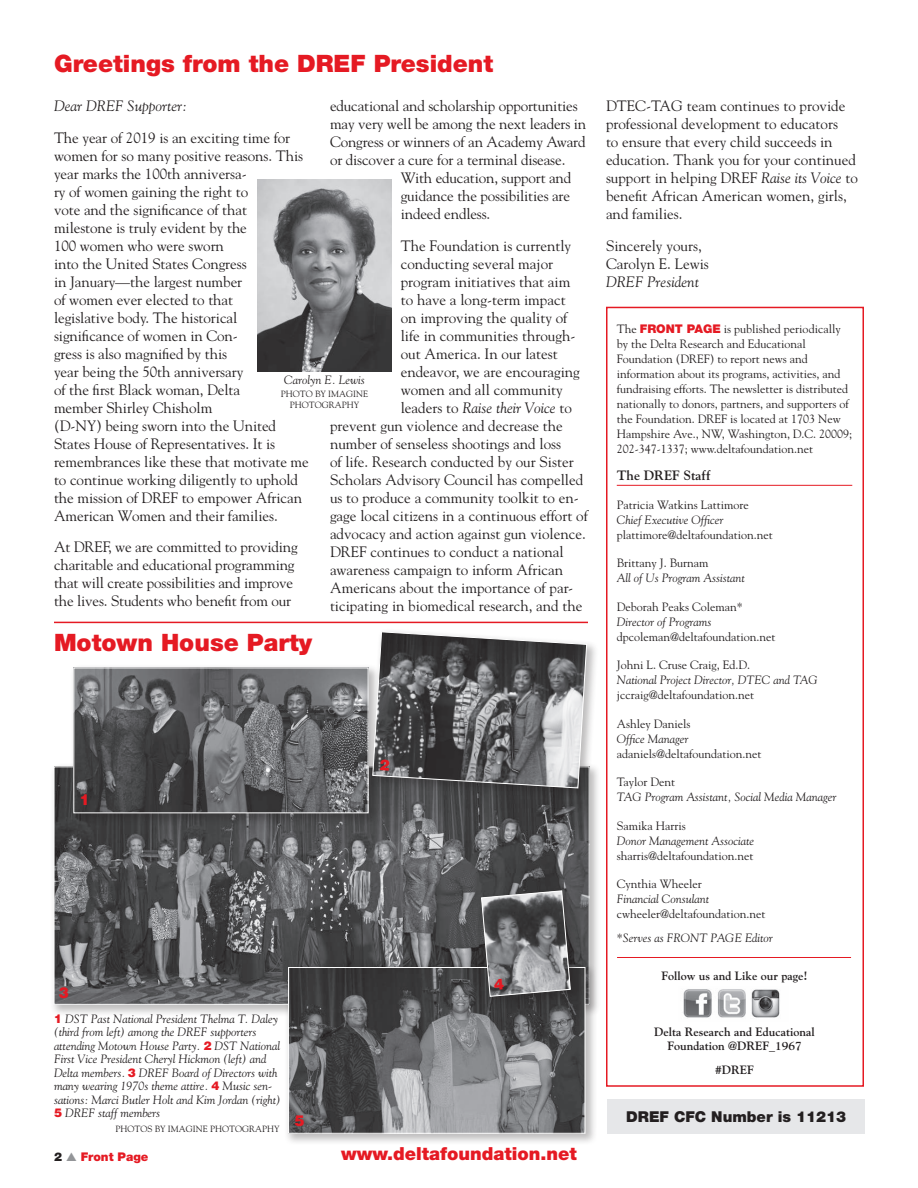
<style>
.page{position:relative;width:918px;height:1188px;background:#fff}
.page>*{position:absolute;margin:0;border:0;box-sizing:border-box;transform-origin:0 0}
.t1{font:900 24px "Helvetica Neue";color:#e51a23}
.t2{font:900 18px "Helvetica Neue";color:#e51a23}
.t3{font:15px/18px "Goudy";letter-spacing:-.005em;color:#231f20}
.t4{font:italic 15px "Goudy";color:#231f20}
.t5{font:900 15px "Helvetica Neue";color:#231f20}
.t6{font:900 15px "Helvetica";color:#e51a23}
.t7{font:700 13.5px "Goudy";color:#231f20}
.t8{font:12px/15px "Goudy";color:#231f20}
.t9{font:italic 12px/13.5px "Goudy";color:#231f20}
.t10{font:700 12px/14.4px "Goudy";color:#231f20;text-align:center}
.t11{font:900 12px "Helvetica Neue";color:#e51a23}
.t12{font:9px/10.5px "Goudy";color:#231f20;text-align:center}
.s1{font-style:normal}
.s2{font-family:"Helvetica";font-weight:900;font-style:normal;color:#e51a23}
.s3{color:#231f20}
.s4{color:#939598}
.s5{font-style:italic}
.s6{font-family:"Helvetica Neue";font-weight:900;color:#e51a23}
</style>
<div class="page">
<hr style="left:54px;top:622px;width:534px;height:1px;background:#e51a23">
<img style="left:257px;top:179px;width:135px;height:192px">
<div style="left:607px;top:1099px;width:258px;height:35px;background:#e6e7e9"></div>
<div style="left:606px;top:307px;width:258px;height:780px;border:2px solid #e51a23"></div>
<hr style="left:617px;top:485px;width:235px;height:1px;background:#e51a23">
<hr style="left:617px;top:957px;width:234px;height:1px;background:#e51a23">
<img style="left:683px;top:989px;width:97px;height:29px">
<div style="left:49px;top:762px;width:552px;height:255px;background:#231f20;opacity:.3"></div>
<img style="left:56px;top:769px;width:531px;height:233px">
<div style="left:284px;top:963px;width:313px;height:183px;background:#231f20;opacity:.3"></div>
<img style="left:290px;top:969px;width:293px;height:163px">
<div style="left:288px;top:967px;width:297px;height:167px;border:1px solid #fff"></div>
<div style="left:477px;top:886px;width:105px;height:123px;background:#231f20;opacity:.3"></div>
<div style="left:69px;top:664px;width:312px;height:162px;background:#231f20;opacity:.3"></div>
<img style="left:75px;top:670px;width:291px;height:141px">
<div style="left:369px;top:628px;width:230px;height:172px;background:#231f20;opacity:.3"></div>
<svg style="left:481px;top:890px;width:90px;height:107px;background:#767678"></svg>
<svg style="left:373px;top:632px;width:214px;height:156px;background:#6f6f71"></svg>
<h1 class="t1" style="left:54px;top:50px;width:441px">Greetings from the DREF President</h1>
<p class="t3" style="left:330px;top:97px;width:249px">educational and scholarship opportunities</p>
<p class="t3" style="left:330px;top:115px;width:258px">may very well be among the next leaders in</p>
<p class="t3" style="left:330px;top:133px;width:257px">Congress or winners of an Academy Award</p>
<p class="t3" style="left:330px;top:151px;width:237px">or discover a cure for a terminal disease.</p>
<p class="t3" style="left:401px;top:169px;width:172px">With education, support and</p>
<p class="t3" style="left:401px;top:187px;width:171px">guidance the possibilities are</p>
<p class="t3" style="left:401px;top:205px;width:91px">indeed endless.</p>
<p class="t3" style="left:401px;top:236px;width:172px">The Foundation is currently</p>
<p class="t3" style="left:401px;top:254px;width:154px">conducting several major</p>
<p class="t3" style="left:401px;top:272px;width:171px">program initiatives that aim</p>
<p class="t3" style="left:401px;top:290px;width:166px">to have a long-term impact</p>
<p class="t3" style="left:401px;top:308px;width:168px">on improving the quality of</p>
<p class="t3" style="left:401px;top:326px;width:176px">life in communities through-</p>
<p class="t3" style="left:401px;top:344px;width:159px">out America. In our latest</p>
<p class="t3" style="left:401px;top:362px;width:181px">endeavor, we are encouraging</p>
<p class="t3" style="left:401px;top:380px;width:164px">women and all community</p>
<p class="t4" style="left:401px;top:398px;width:173px"><span class="s1">leaders to</span> Raise their Voice <span class="s1">to</span></p>
<p class="t3" style="left:330px;top:416px;width:234px">prevent gun violence and decrease the</p>
<p class="t3" style="left:330px;top:434px;width:233px">number of senseless shootings and loss</p>
<p class="t3" style="left:330px;top:452px;width:245px">of life. Research conducted by our Sister</p>
<p class="t3" style="left:330px;top:470px;width:255px">Scholars Advisory Council has compelled</p>
<p class="t3" style="left:330px;top:488px;width:250px">us to produce a community toolkit to en-</p>
<p class="t3" style="left:330px;top:506px;width:259px">gage local citizens in a continuous effort of</p>
<p class="t3" style="left:330px;top:524px;width:257px">advocacy and action against gun violence.</p>
<p class="t3" style="left:330px;top:542px;width:235px">DREF continues to conduct a national</p>
<p class="t3" style="left:330px;top:560px;width:235px">awareness campaign to inform African</p>
<p class="t3" style="left:330px;top:578px;width:245px">Americans about the importance of par-</p>
<p class="t3" style="left:330px;top:596px;width:254px">ticipating in biomedical research, and the</p>
<p class="t4" style="left:54px;top:97px;width:135px">Dear DREF Supporter:</p>
<p class="t3" style="left:54px;top:128px;width:256px">The year of 2019 is an exciting time for women for so many positive reasons. This year marks the 100th anniversa-<br>ry of women gaining the right to<br>vote and the significance of that milestone is truly evident by the<br>100 women who were sworn<br>into the United States Congress<br>in January—the largest number<br>of women ever elected to that<br>legislative body. The historical significance of women in Con-<br>gress is also magnified by this<br>year being the 50th anniversary<br>of the first Black woman, Delta<br>member Shirley Chisholm<br>(D-NY) being sworn into the United States House of Representatives. It is remembrances like these that motivate me to continue working diligently to uphold the mission of DREF to empower African American Women and their families.</p>
<p class="t3" style="left:54px;top:538px;width:245px">At DREF, we are committed to providing charitable and educational programming that will create possibilities and improve the lives. Students who benefit from our</p>
<p class="t9" style="left:284px;top:373px;width:82px">Carolyn E. Lewis</p>
<p class="t12" style="left:281px;top:389px;width:89px">PHOTO BY IMAGINE<br>PHOTOGRAPHY</p>
<h1 class="t1" style="left:54px;top:629px;width:260px">Motown House Party</h1>
<p class="t6" style="left:80px;top:789px;width:12px">1</p>
<p class="t6" style="left:59px;top:982px;width:12px">3</p>
<p class="t9" style="left:54px;top:1012px;width:228px"><span class="s2">1</span> DST Past National President Thelma T. Daley (third from left) among the DREF supporters attending Motown House Party. <span class="s2">2</span> DST National First Vice President Cheryl Hickmon (left) and Delta members. <span class="s2">3</span> DREF Board of Directors with many wearing 1970s theme attire. <span class="s2">4</span> Music sen&shy;sations: Marci Butler Holt and Kim Jordan (right)<br><span class="s2">5</span> DREF staff members</p>
<p class="t12" style="left:115px;top:1123px;width:166px">PHOTOS BY IMAGINE PHOTOGRAPHY</p>
<p class="t6" style="left:294px;top:1111px;width:12px">5</p>
<p class="t11" style="left:54px;top:1149px;width:96px"><span class="s3">2</span> <span class="s4">▲</span> Front Page</p>
<p class="t2" style="left:341px;top:1143px;width:237px">www.deltafoundation.net</p>
<p class="t3" style="left:606px;top:97px;width:254px">DTEC-TAG team continues to provide professional development to educators<br>to ensure that every child succeeds in education. Thank you for your continued support in helping DREF <span class="s5">Raise its Voice</span> to benefit African American women, girls, and families.</p>
<p class="t3" style="left:606px;top:236px;width:104px">Sincerely yours,<br>Carolyn E. Lewis</p>
<p class="t4" style="left:606px;top:272px;width:94px">DREF President</p>
<p class="t8" style="left:617px;top:321px;width:237px">The <span class="s6">FRONT PAGE</span> is published periodically by the Delta Research and Educational Foundation (DREF) to report news and information about its programs, activities, and fundraising efforts. The newsletter is distributed nationally to donors, partners, and supporters of the Foundation. DREF is located at 1703 New Hampshire Ave., NW, Washington, D.C. 20009; 202-347-1337; www.deltafoundation.net</p>
<p class="t7" style="left:617px;top:468px;width:95px">The DREF Staff</p>
<p class="t8" style="left:617px;top:497px;width:133px">Patricia Watkins Lattimore</p>
<p class="t9" style="left:617px;top:513px;width:108px">Chief Executive Officer</p>
<p class="t8" style="left:617px;top:527px;width:157px">plattimore@deltafoundation.net</p>
<p class="t8" style="left:617px;top:555px;width:93px">Brittany J. Burnam</p>
<p class="t9" style="left:617px;top:571px;width:129px">All of Us Program Assistant</p>
<p class="t8" style="left:617px;top:599px;width:127px">Deborah Peaks Coleman*</p>
<p class="t9" style="left:617px;top:615px;width:96px">Director of Programs</p>
<p class="t8" style="left:617px;top:629px;width:160px">dpcoleman@deltafoundation.net</p>
<p class="t8" style="left:617px;top:657px;width:135px">Johni L. Cruse Craig, Ed.D.</p>
<p class="t9" style="left:617px;top:673px;width:203px">National Project Director, DTEC and TAG</p>
<p class="t8" style="left:617px;top:687px;width:139px">jccraig@deltafoundation.net</p>
<p class="t8" style="left:617px;top:716px;width:75px">Ashley Daniels</p>
<p class="t9" style="left:617px;top:732px;width:73px">Office Manager</p>
<p class="t8" style="left:617px;top:746px;width:146px">adaniels@deltafoundation.net</p>
<p class="t8" style="left:617px;top:774px;width:60px">Taylor Dent</p>
<p class="t9" style="left:617px;top:790px;width:221px">TAG Program Assistant, Social Media Manager</p>
<p class="t8" style="left:617px;top:818px;width:70px">Samika Harris</p>
<p class="t9" style="left:617px;top:834px;width:139px">Donor Management Associate</p>
<p class="t8" style="left:617px;top:848px;width:138px">sharris@deltafoundation.net</p>
<p class="t8" style="left:617px;top:876px;width:86px">Cynthia Wheeler</p>
<p class="t9" style="left:617px;top:892px;width:94px">Financial Consulant</p>
<p class="t8" style="left:617px;top:902px;width:158px;line-height:24px">cwheeler@deltafoundation.net *<span class="s5">Serves as FRONT PAGE Editor</span></p>
<p class="t10" style="left:662px;top:969px;width:148px">Follow us and Like our page!</p>
<p class="t10" style="left:654px;top:1025px;width:162px">Delta Research and Educational<br>Foundation @DREF_1967</p>
<p class="t10" style="left:715px;top:1062px;width:40px">#DREF</p>
<p class="t5" style="left:626px;top:1108px;width:221px">DREF CFC Number is 11213</p>
</div>
